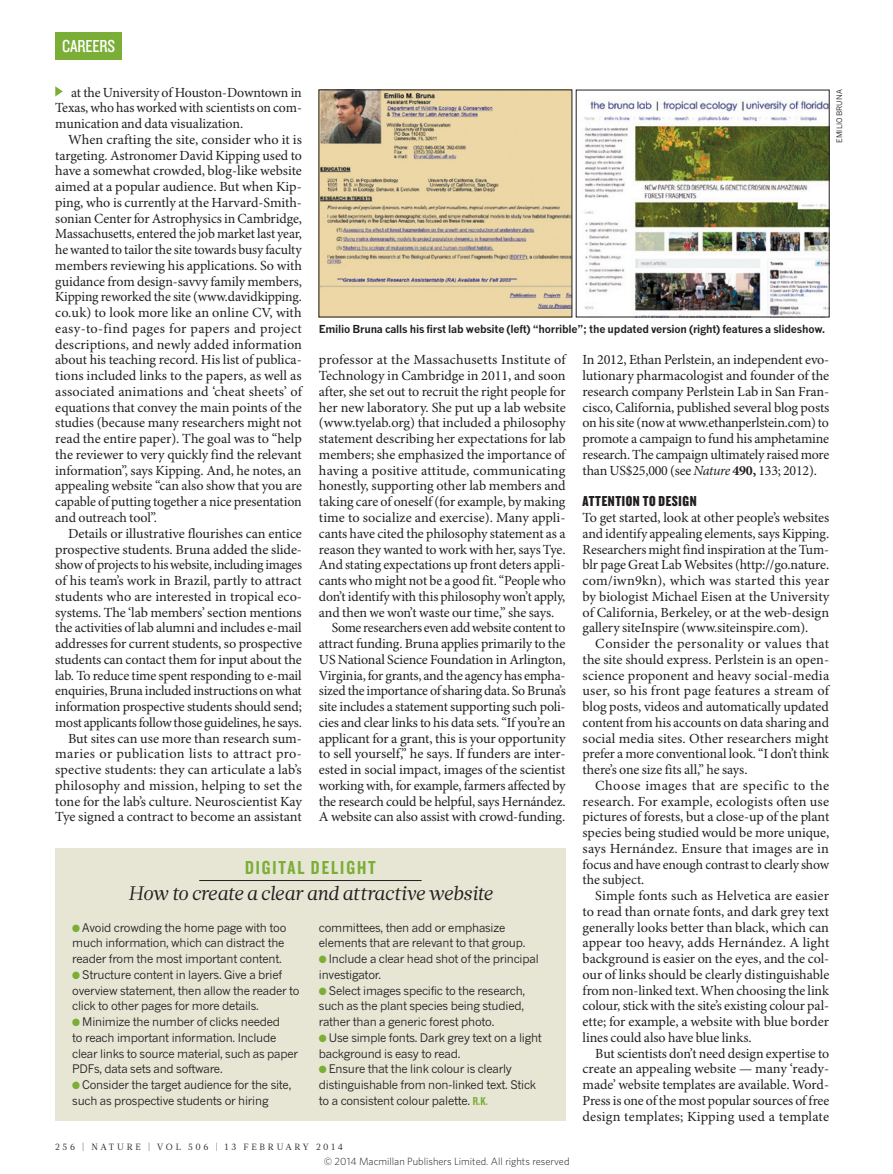
<style>
.page{position:relative;width:893px;height:1174px;background:#fff}
.page>*{position:absolute;margin:0;border:0;box-sizing:border-box;transform-origin:0 0}
.BOX_HEAD{font:italic 19.5px "Glosa Math";color:#231f20}
.BOX_STRAP{font:19.5px "Knockout 49 Liteweight";letter-spacing:.1em;color:#7aae36}
.t1{font:18px "Knockout 29 Junior Ltweight";letter-spacing:-.005em;color:#fff}
.CROSSHEAD{font:15px "Knockout 69 Full Liteweight";letter-spacing:.04em;color:#231f20}
.BODY_INDENT{font:13.95px/15.8px "Minion Pro";letter-spacing:-.01em;color:#231f20;text-align:justify}
.BODY_1ST_PARA{font:13.95px/15.8px "Minion Pro";letter-spacing:-.005em;color:#231f20;text-align:justify}
.BOX_BULLET_POINT{font:11.7px/15.8px "News Gothic MTOT";letter-spacing:-.02em;color:#231f20}
.PIC_CAPTION{font:700 10.8px "News Gothic MTOT";letter-spacing:-.02em;color:#231f20}
.t2{font:300 10.5px "Whitney";color:#1d1d1b}
.t3{font:9px "Glosa Math";letter-spacing:.3em;color:#231f20}
.PIC_CREDIT{font:7.5px "News Gothic MTOT";color:#231f20}
.s1{font-style:italic}
.s2{font-weight:700}
.s3{color:#7aae36}
.s4{font-family:"Knockout 49 Liteweight";font-size:12px;color:#7aae36}
</style>
<div class="page">
<svg style="left:55px;top:86px;width:8px;height:11px"></svg>
<div style="left:55px;top:848px;width:511px;height:272px;background:#e7e5d4"></div>
<hr style="left:199px;top:880px;width:223px;height:1px;background:#231f20">
<img style="left:584px;top:100px;width:243px;height:215px">
<img style="left:321px;top:92px;width:249px;height:223px">
<div style="left:55px;top:32px;width:67px;height:27px;background:#7aae36"></div>
<p class="t1" style="left:62px;top:34px;width:55px">CAREERS</p>
<p class="BODY_INDENT" style="left:55px;top:85px;width:248px;text-indent:16px">at the University of Houston-Downtown in Texas, who has worked with scientists on com&shy;munication and data visualization.</p>
<p class="BODY_INDENT" style="left:55px;top:132px;width:248px;text-indent:13px">When crafting the site, consider who it is targeting. Astronomer David Kipping used to have a somewhat crowded, blog-like website aimed at a popular audience. But when Kip&shy;ping, who is currently at the Harvard-Smith&shy;sonian Center for Astrophysics in Cambridge, Massachusetts, entered the job market last year, he wanted to tailor the site towards busy faculty members reviewing his applications. So with guidance from design-savvy family members, Kipping reworked the site (www.davidkipping. co.uk) to look more like an online CV, with easy-to-find pages for papers and project descriptions, and newly added information about his teaching record. His list of publica&shy;tions included links to the papers, as well as associated animations and ‘cheat sheets’ of equations that convey the main points of the studies (because many researchers might not read the entire paper). The goal was to “help the reviewer to very quickly find the relevant information”, says Kipping. And, he notes, an appealing website “can also show that you are capable of putting together a nice presentation and outreach tool”.</p>
<p class="BODY_INDENT" style="left:55px;top:526px;width:248px;text-indent:13px">Details or illustrative flourishes can entice prospective students. Bruna added the slide&shy;show of projects to his website, including images of his team’s work in Brazil, partly to attract students who are interested in tropical eco&shy;systems. The ‘lab members’ section mentions the activities of lab alumni and includes e-mail addresses for current students, so prospective students can contact them for input about the lab. To reduce time spent responding to e-mail enquiries, Bruna included instructions on what information prospective students should send; most applicants follow those guidelines, he says.</p>
<p class="BODY_INDENT" style="left:55px;top:731px;width:248px;text-indent:13px">But sites can use more than research sum&shy;maries or publication lists to attract pro&shy;spective students: they can articulate a lab’s philosophy and mission, helping to set the tone for the lab’s culture. Neuroscientist Kay Tye signed a contract to become an assistant</p>
<p class="PIC_CREDIT" style="left:835px;top:143px;width:54px;rotate:-90deg">EMILIO BRUNA</p>
<p class="PIC_CAPTION" style="left:319px;top:322px;width:508px">Emilio Bruna calls his first lab website (left) “horrible”; the updated version (right) features a slideshow.</p>
<p class="BODY_INDENT" style="left:319px;top:353px;width:248px">professor at the Massachusetts Institute of Technology in Cambridge in 2011, and soon after, she set out to recruit the right people for her new laboratory. She put up a lab website (www.tyelab.org) that included a philosophy statement describing her expectations for lab members; she emphasized the importance of having a positive attitude, communicating honestly, supporting other lab members and taking care of oneself (for example, by making time to socialize and exercise). Many appli&shy;cants have cited the philosophy statement as a reason they wanted to work with her, says Tye.<br>And stating expectations up front deters appli&shy;cants who might not be a good fit. “People who don’t identify with this philosophy won’t apply, and then we won’t waste our time,” she says.</p>
<p class="BODY_INDENT" style="left:319px;top:620px;width:248px;text-indent:13px">Some researchers even add website content to attract funding. Bruna applies primarily to the US National Science Foundation in Arlington, Virginia, for grants, and the agency has empha&shy;sized the importance of sharing data. So Bruna’s site includes a statement supporting such poli&shy;cies and clear links to his data sets. “If you’re an applicant for a grant, this is your opportunity to sell yourself,” he says. If funders are inter&shy;ested in social impact, images of the scientist working with, for example, farmers affected by the research could be helpful, says Hernández.<br>A website can also assist with crowd-funding.</p>
<p class="BODY_INDENT" style="left:583px;top:353px;width:248px">In 2012, Ethan Perlstein, an independent evo&shy;lutionary pharmacologist and founder of the research company Perlstein Lab in San Fran&shy;cisco, California, published several blog posts on his site (now at www.ethanperlstein.com) to promote a campaign to fund his amphetamine research. The campaign ultimately raised more than US$25,000 (see <span class="s1">Nature</span> <span class="s2">490,</span> 133; 2012).</p>
<p class="CROSSHEAD" style="left:583px;top:492px;width:116px">ATTENTION TO DESIGN</p>
<p class="BODY_1ST_PARA" style="left:583px;top:510px;width:248px">To get started, look at other people’s websites and identify appealing elements, says Kipping.<br>Researchers might find inspiration at the Tum&shy;blr page Great Lab Websites (http://go.nature. com/iwn9kn), which was started this year by biologist Michael Eisen at the University of California, Berkeley, or at the web-design gallery siteInspire (www.siteinspire.com).</p>
<p class="BODY_INDENT" style="left:583px;top:636px;width:248px;text-indent:13px">Consider the personality or values that the site should express. Perlstein is an open&shy;science proponent and heavy social-media user, so his front page features a stream of blog posts, videos and automatically updated content from his accounts on data sharing and social media sites. Other researchers might prefer a more conventional look. “I don’t think there’s one size fits all,” he says.</p>
<p class="BODY_INDENT" style="left:583px;top:778px;width:248px;text-indent:13px">Choose images that are specific to the research. For example, ecologists often use pictures of forests, but a close-up of the plant species being studied would be more unique, says Hernández. Ensure that images are in focus and have enough contrast to clearly show the subject.</p>
<p class="BODY_INDENT" style="left:583px;top:888px;width:248px;text-indent:13px">Simple fonts such as Helvetica are easier to read than ornate fonts, and dark grey text generally looks better than black, which can appear too heavy, adds Hernández. A light background is easier on the eyes, and the col&shy;our of links should be clearly distinguishable from non-linked text. When choosing the link colour, stick with the site’s existing colour pal&shy;ette; for example, a website with blue border lines could also have blue links.</p>
<p class="BODY_INDENT" style="left:583px;top:1046px;width:248px;text-indent:13px">But scientists don’t need design expertise to create an appealing website — many ‘ready&shy;made’ website templates are available. Word-Press is one of the most popular sources of free design templates; Kipping used a template</p>
<p class="BOX_STRAP" style="left:245px;top:855px;width:132px">DIGITAL DELIGHT</p>
<p class="BOX_HEAD" style="left:128px;top:880px;width:366px">How to create a clear and attractive website</p>
<p class="BOX_BULLET_POINT" style="left:72px;top:919px;width:216px"><span class="s3">●</span> Avoid crowding the home page with too much information, which can distract the reader from the most important content.</p>
<p class="BOX_BULLET_POINT" style="left:72px;top:966px;width:229px"><span class="s3">●</span> Structure content in layers. Give a brief overview statement, then allow the reader to click to other pages for more details.</p>
<p class="BOX_BULLET_POINT" style="left:72px;top:1014px;width:227px"><span class="s3">●</span> Minimize the number of clicks needed<br>to reach important information. Include clear links to source material, such as paper PDFs, data sets and software.</p>
<p class="BOX_BULLET_POINT" style="left:72px;top:1077px;width:220px"><span class="s3">●</span> Consider the target audience for the site, such as prospective students or hiring</p>
<p class="BOX_BULLET_POINT" style="left:319px;top:919px;width:208px">committees, then add or emphasize elements that are relevant to that group.</p>
<p class="BOX_BULLET_POINT" style="left:319px;top:951px;width:221px"><span class="s3">●</span> Include a clear head shot of the principal investigator.</p>
<p class="BOX_BULLET_POINT" style="left:319px;top:982px;width:208px;text-align:justify"><span class="s3">●</span> Select images specific to the research, such as the plant species being studied, rather than a generic forest photo.</p>
<p class="BOX_BULLET_POINT" style="left:319px;top:1029px;width:224px"><span class="s3">●</span> Use simple fonts. Dark grey text on a light background is easy to read.</p>
<p class="BOX_BULLET_POINT" style="left:319px;top:1061px;width:219px"><span class="s3">●</span> Ensure that the link colour is clearly distinguishable from non-linked text. Stick to a consistent colour palette. <span class="s4">R.K.</span></p>
<p class="t3" style="left:55px;top:1141px;width:289px">256 | NATURE | VOL 506 | 13 FEBRUARY 2014</p>
<p class="t2" style="left:324px;top:1154px;width:247px">© 2014 Macmillan Publishers Limited. All rights reserved</p>
</div>
